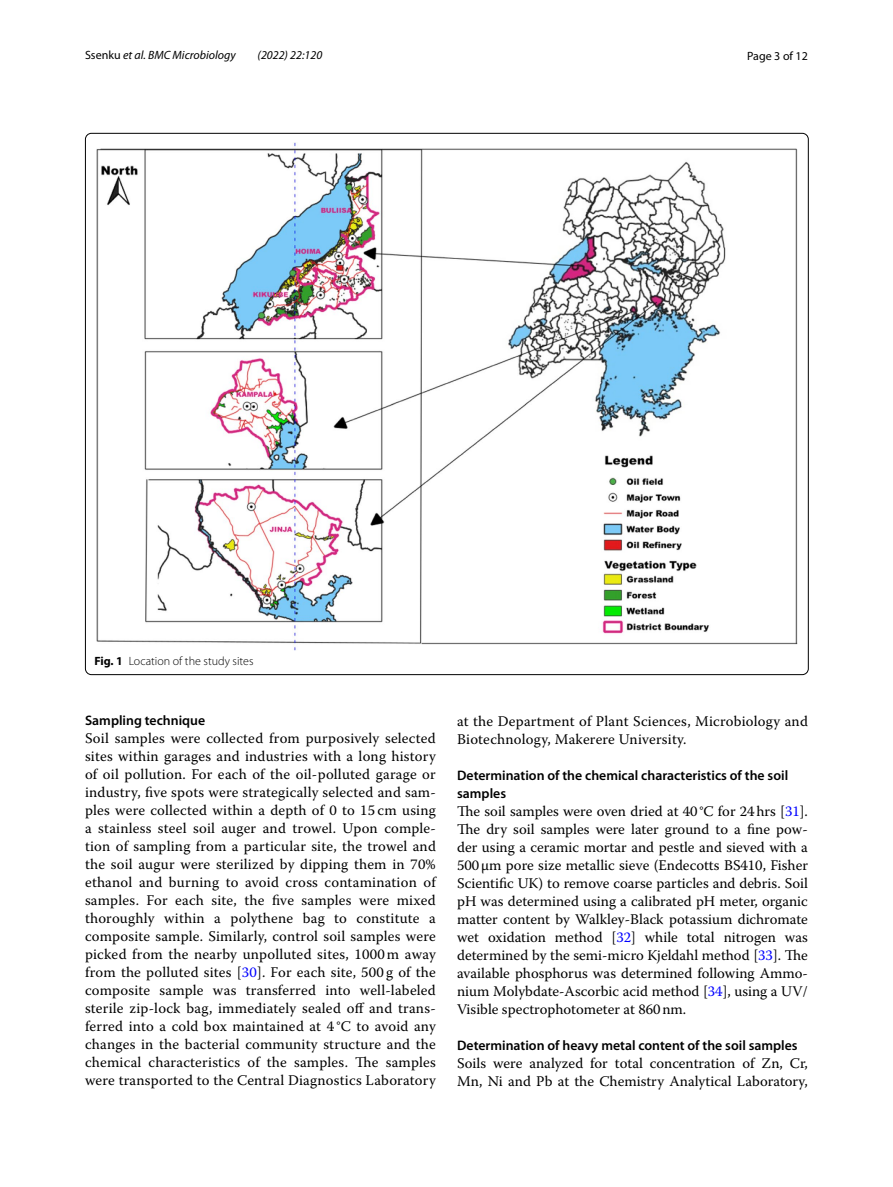
<style>
.page{position:relative;width:893px;height:1187px;background:#fff}
.page>*{position:absolute;margin:0;border:0;box-sizing:border-box;transform-origin:0 0}
.t1{font:14.7px/18px "Warnock Pro";letter-spacing:.01em;color:#000;text-align:justify}
.t2{font:600 13.8px/18px "Myriad Pro";color:#000}
.t3{font:italic 12px "Myriad Pro";color:#000}
.t4{font:300 12px "Myriad Pro";color:#000}
.t5{font:12px "Myriad Pro";color:#000}
.s1{font-style:normal}
.s2{font-weight:700}
.s3{color:#00f}
</style>
<div class="page">
<img style="left:97px;top:142px;width:700px;height:508px">
<p class="t3" style="left:85px;top:48px;width:152px"><span class="s1">Ssenku</span> et al. BMC Microbiology</p>
<p class="t3" style="left:258px;top:48px;width:66px">(2022) 22:120</p>
<p class="t5" style="left:747px;top:48px;width:62px">Page 3 of 12</p>
<p class="t4" style="left:94px;top:654px;width:161px"><span class="s2">Fig. 1</span> Location of the study sites</p>
<p class="t2" style="left:85px;top:711px;width:122px">Sampling technique</p>
<p class="t1" style="left:85px;top:729px;width:352px">Soil samples were collected from purposively selected sites within garages and industries with a long history of oil pollution. For each of the oil-polluted garage or industry, five spots were strategically selected and sam&shy;ples were collected within a depth of 0 to 15 cm using a stainless steel soil auger and trowel. Upon comple&shy;tion of sampling from a particular site, the trowel and the soil augur were sterilized by dipping them in 70% ethanol and burning to avoid cross contamination of samples. For each site, the five samples were mixed thoroughly within a polythene bag to constitute a composite sample. Similarly, control soil samples were picked from the nearby unpolluted sites, 1000 m away from the polluted sites [<span class="s3">30</span>]. For each site, 500 g of the composite sample was transferred into well-labeled sterile zip-lock bag, immediately sealed off and trans&shy;ferred into a cold box maintained at 4 °C to avoid any changes in the bacterial community structure and the chemical characteristics of the samples. The samples were transported to the Central Diagnostics Laboratory</p>
<p class="t1" style="left:457px;top:711px;width:352px">at the Department of Plant Sciences, Microbiology and<br>Biotechnology, Makerere University.</p>
<p class="t2" style="left:457px;top:765px;width:333px">Determination of the chemical characteristics of the soil samples</p>
<p class="t1" style="left:457px;top:801px;width:352px">The soil samples were oven dried at 40°C for 24hrs [<span class="s3">31</span>].<br>The dry soil samples were later ground to a fine pow&shy;der using a ceramic mortar and pestle and sieved with a 500μm pore size metallic sieve (Endecotts BS410, Fisher Scientific UK) to remove coarse particles and debris. Soil pH was determined using a calibrated pH meter, organic matter content by Walkley-Black potassium dichromate wet oxidation method [<span class="s3">32</span>] while total nitrogen was determined by the semi-micro Kjeldahl method [<span class="s3">33</span>]. The available phosphorus was determined following Ammo&shy;nium Molybdate-Ascorbic acid method [<span class="s3">34</span>], using a UV/ Visible spectrophotometer at 860nm.</p>
<p class="t2" style="left:457px;top:1035px;width:342px">Determination of heavy metal content of the soil samples</p>
<p class="t1" style="left:457px;top:1053px;width:352px">Soils were analyzed for total concentration of Zn, Cr,<br>Mn, Ni and Pb at the Chemistry Analytical Laboratory,</p>
</div>
